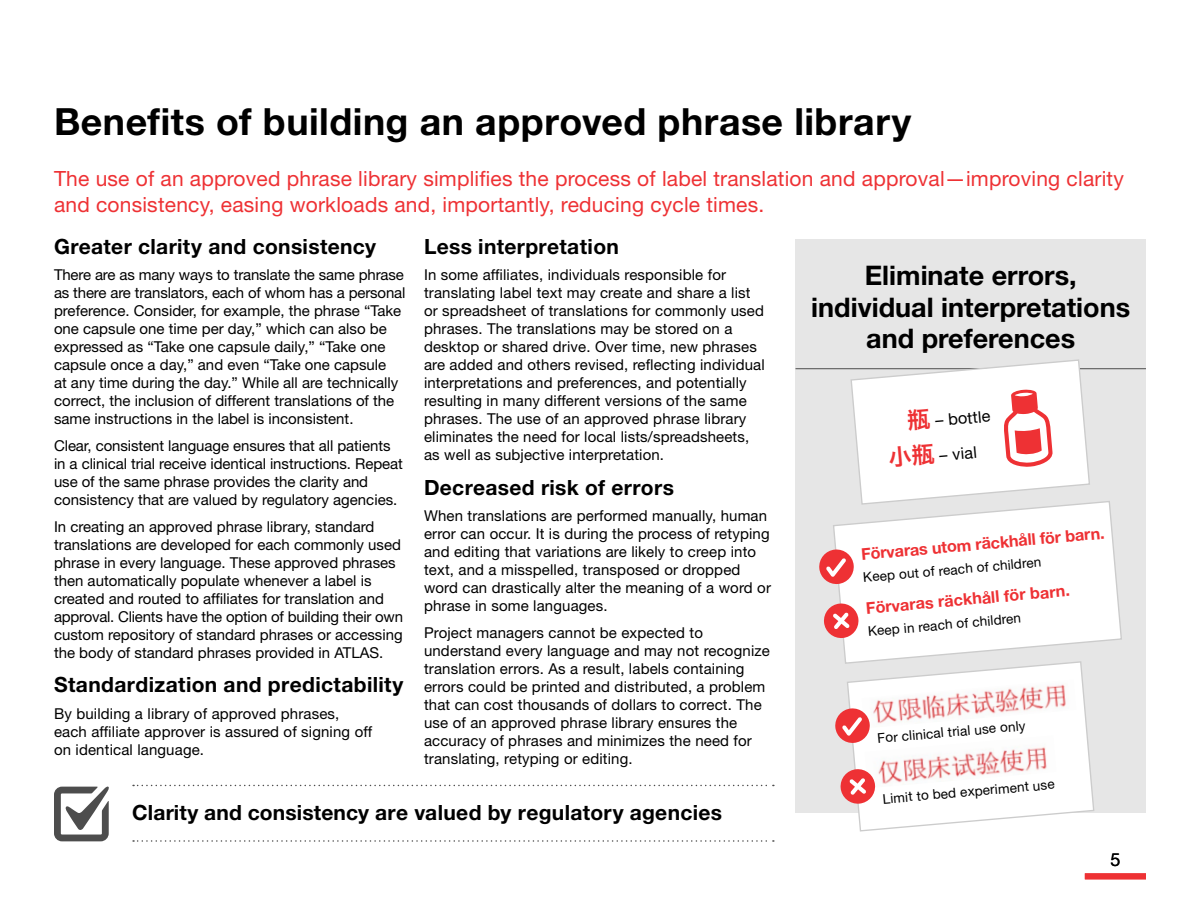
<style>
.page{position:relative;width:1200px;height:900px;background:#fff}
.page>*{position:absolute;margin:0;border:0;box-sizing:border-box;transform-origin:0 0}
.PATH__ebook_-_Headli{font:700 37.5px "Helvetica Neue LT Std";letter-spacing:.015em;color:#000}
.TF_ebook_-_Headline{font:700 27px/31.5px "Helvetica Neue LT Std";color:#000;text-align:center}
.TF_ebook_-_Intro_-_r{font:21px/25.5px "Helvetica Neue LT Std";letter-spacing:.01em;color:#ee3134}
.TF_ebook_-_Subhead_1{font:700 21px "Helvetica Neue LT Std";letter-spacing:.015em;color:#000}
.PATH_ebook_-_callout{font:700 21px "Helvetica Neue LT Std";letter-spacing:.01em;color:#000}
.t1{font:18px "Helvetica Neue LT Std";color:#000}
.TF_ebook_-_Subhead_2{font:700 16.2px "Helvetica Neue LT Std";color:#ee3134}
.TF_ebook_-_Body_-_bl{font:16.2px "Helvetica Neue LT Std";color:#000}
.TF_ebook_-_Body_-_bl-2{font:15px/18px "Helvetica Neue LT Std";letter-spacing:.01em;color:#000}
.TF_ebook_-_Body_-_bl-3{font:13.5px "Helvetica Neue LT Std";color:#000}
.s1{font-family:"Hira Kaku Pro W6";font-size:22.8px;color:#ee3134}
</style>
<div class="page">
<div style="left:1085px;top:873px;width:61px;height:6px;background:#ee3134"></div>
<div style="left:795px;top:239px;width:351px;height:573px;background:#e6e6e6"></div>
<hr style="left:795px;top:368px;width:351px;height:1px;background:#4d4d4d">
<svg style="left:133px;top:784px;width:641px;height:2px"></svg>
<svg style="left:133px;top:840px;width:641px;height:1px"></svg>
<svg style="left:850px;top:359px;width:241px;height:141px"></svg>
<svg style="left:834px;top:664px;width:261px;height:168px"></svg>
<svg style="left:833px;top:500px;width:289px;height:164px"></svg>
<svg style="left:819px;top:549px;width:35px;height:36px"></svg>
<svg style="left:824px;top:603px;width:35px;height:36px"></svg>
<svg style="left:54px;top:786px;width:55px;height:55px"></svg>
<p class="PATH__ebook_-_Headli" style="left:54px;top:98px;width:859px">Benefits of building an approved phrase library</p>
<p class="TF_ebook_-_Intro_-_r" style="left:54px;top:165px;width:1071px">The use of an approved phrase library simplifies the process of label translation and approval—improving clarity and consistency, easing workloads and, importantly, reducing cycle times.</p>
<p class="TF_ebook_-_Subhead_1" style="left:54px;top:233px;width:323px">Greater clarity and consistency</p>
<p class="TF_ebook_-_Body_-_bl-2" style="left:54px;top:266px;width:353px">There are as many ways to translate the same phrase as there are translators, each of whom has a personal preference. Consider, for example, the phrase “Take one capsule one time per day,” which can also be expressed as “Take one capsule daily,” “Take one capsule once a day,” and even “Take one capsule<br>at any time during the day.” While all are technically correct, the inclusion of different translations of the same instructions in the label is inconsistent.</p>
<p class="TF_ebook_-_Body_-_bl-2" style="left:54px;top:436px;width:350px">Clear, consistent language ensures that all patients in a clinical trial receive identical instructions. Repeat use of the same phrase provides the clarity and consistency that are valued by regulatory agencies.</p>
<p class="TF_ebook_-_Body_-_bl-2" style="left:54px;top:517px;width:351px">In creating an approved phrase library, standard translations are developed for each commonly used phrase in every language. These approved phrases then automatically populate whenever a label is created and routed to affiliates for translation and approval. Clients have the option of building their own custom repository of standard phrases or accessing the body of standard phrases provided in ATLAS.</p>
<p class="TF_ebook_-_Subhead_1" style="left:54px;top:671px;width:351px">Standardization and predictability</p>
<p class="TF_ebook_-_Body_-_bl-2" style="left:54px;top:704px;width:320px">By building a library of approved phrases, each affiliate approver is assured of signing off on identical language.</p>
<p class="TF_ebook_-_Subhead_1" style="left:424px;top:233px;width:196px">Less interpretation</p>
<p class="TF_ebook_-_Body_-_bl-2" style="left:424px;top:266px;width:342px">In some affiliates, individuals responsible for translating label text may create and share a list or spreadsheet of translations for commonly used phrases. The translations may be stored on a desktop or shared drive. Over time, new phrases are added and others revised, reflecting individual interpretations and preferences, and potentially resulting in many different versions of the same phrases. The use of an approved phrase library eliminates the need for local lists/spreadsheets, as well as subjective interpretation.</p>
<p class="TF_ebook_-_Subhead_1" style="left:424px;top:474px;width:251px">Decreased risk of errors</p>
<p class="TF_ebook_-_Body_-_bl-2" style="left:424px;top:506px;width:348px">When translations are performed manually, human error can occur. It is during the process of retyping and editing that variations are likely to creep into text, and a misspelled, transposed or dropped word can drastically alter the meaning of a word or phrase in some languages.</p>
<p class="TF_ebook_-_Body_-_bl-2" style="left:424px;top:623px;width:347px">Project managers cannot be expected to understand every language and may not recognize translation errors. As a result, labels containing errors could be printed and distributed, a problem that can cost thousands of dollars to correct. The use of an approved phrase library ensures the accuracy of phrases and minimizes the need for translating, retyping or editing.</p>
<p class="PATH_ebook_-_callout" style="left:132px;top:799px;width:591px">Clarity and consistency are valued by regulatory agencies</p>
<p class="TF_ebook_-_Headline" style="left:811px;top:259px;width:320px">Eliminate errors, individual interpretations and preferences</p>
<p class="TF_ebook_-_Body_-_bl" style="left:907px;top:413px;width:84px;rotate:-5deg"><span class="s1">瓶</span> – bottle</p>
<p class="TF_ebook_-_Body_-_bl" style="left:888px;top:450px;width:90px;rotate:-5deg"><span class="s1">小瓶</span> – vial</p>
<p class="TF_ebook_-_Subhead_2" style="left:860px;top:544px;width:246px;rotate:-5deg">Förvaras utom räckhåll för barn.</p>
<p class="TF_ebook_-_Body_-_bl-3" style="left:862px;top:569px;width:180px;rotate:-5deg">Keep out of reach of children</p>
<p class="TF_ebook_-_Subhead_2" style="left:865px;top:598px;width:206px;rotate:-5deg">Förvaras räckhåll för barn.</p>
<p class="TF_ebook_-_Body_-_bl-3" style="left:867px;top:623px;width:155px;rotate:-5deg">Keep in reach of children</p>
<p class="TF_ebook_-_Body_-_bl-3" style="left:877px;top:730px;width:150px;rotate:-5deg">For clinical trial use only</p>
<p class="TF_ebook_-_Body_-_bl-3" style="left:882px;top:790px;width:174px;rotate:-5deg">Limit to bed experiment use</p>
<p class="t1" style="left:1110px;top:848px;width:12px">5</p>
</div>
